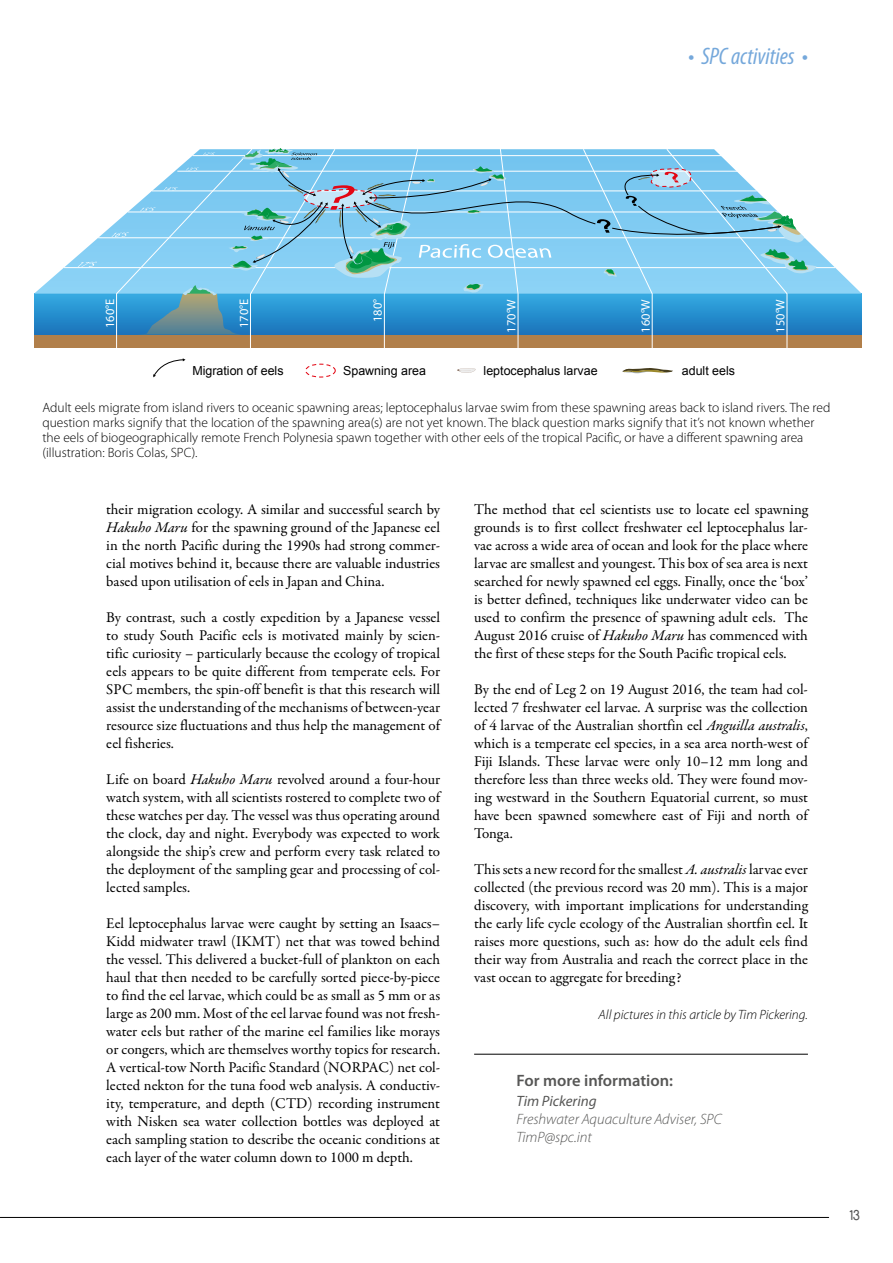
<style>
.page{position:relative;width:893px;height:1263px;background:#fff}
.page>*{position:absolute;margin:0;border:0;box-sizing:border-box;transform-origin:0 0}
.t1{font:italic condensed 24px "Myriad Pro";color:#75a8db}
.t2{font:600 16.5px "Myriad Pro";color:#575756}
.t3{font:15px/18px "Garamond Premr Pro";color:#000;text-align:justify}
.t4{font:italic 300 15px/18px "Myriad Pro";color:#575756}
.t5{font:italic 15px "Myriad Pro";color:#575756}
.t6{font:15px "Duepuntozero";color:#575756}
.t7{font:300 13.5px/15px "Myriad Pro";color:#000}
.t8{font:italic 300 13.5px "Myriad Pro";color:#000}
.t9{font:12.45px "Arial";color:#000}
.t10{font:12.45px "Myriad Pro";color:#fff}
.s1{font-style:italic}
</style>
<div class="page">
<hr style="left:0;top:1217px;width:829px;height:1px;background:#000">
<hr style="left:474px;top:1054px;width:334px;height:1px;background:#000">
<div style="left:34px;top:334px;width:828px;height:14px;background:#b17f4a"></div>
<div style="left:34px;top:294px;width:828px;height:40px;background:linear-gradient(to bottom,#34abe2,#1b75bb)"></div>
<svg style="left:34px;top:227px;width:828px;height:67px"></svg>
<hr style="left:64px;top:267px;width:771px;height:1px;background:#fff">
<hr style="left:98px;top:237px;width:707px;height:1px;background:#fff">
<svg style="left:78px;top:262px;width:19px;height:5px"></svg>
<svg style="left:457px;top:368px;width:19px;height:5px"></svg>
<svg style="left:622px;top:368px;width:51px;height:5px"></svg>
<div style="left:305px;top:364px;width:31px;height:14px;border:1px dashed #e30613;border-radius:50%"></div>
<svg style="left:153px;top:358px;width:32px;height:19px"></svg>
<svg style="left:111px;top:148px;width:707px;height:200px"></svg>
<h1 class="t1" style="left:688px;top:41px;width:121px">• SPC activities •</h1>
<p class="t10" style="left:102px;top:328px;width:31px;rotate:-90deg">160°E</p>
<p class="t10" style="left:236px;top:328px;width:31px;rotate:-90deg">170°E</p>
<p class="t10" style="left:370px;top:322px;width:25px;rotate:-90deg">180°</p>
<p class="t10" style="left:504px;top:333px;width:35px;rotate:-90deg">170°W</p>
<p class="t10" style="left:638px;top:333px;width:35px;rotate:-90deg">160°W</p>
<p class="t10" style="left:773px;top:333px;width:35px;rotate:-90deg">150°W</p>
<p class="t9" style="left:192px;top:363px;width:93px">Migration of eels</p>
<p class="t9" style="left:343px;top:363px;width:84px">Spawning area</p>
<p class="t9" style="left:484px;top:363px;width:116px">leptocephalus larvae</p>
<p class="t9" style="left:682px;top:363px;width:55px">adult eels</p>
<p class="t7" style="left:42px;top:400px;width:789px">Adult eels migrate from island rivers to oceanic spawning areas; leptocephalus larvae swim from these spawning areas back to island rivers. The red question marks signify that the location of the spawning area(s) are not yet known. The black question marks signify that it’s not known whether the eels of biogeographically remote French Polynesia spawn together with other eels of the tropical Pacific, or have a different spawning area (illustration: Boris Colas, SPC).</p>
<p class="t3" style="left:106px;top:501px;width:335px">their migration ecology. A similar and successful search by <span class="s1">Hakuho Maru</span> for the spawning ground of the Japanese eel in the north Pacific during the 1990s had strong commer&shy;cial motives behind it, because there are valuable industries based upon utilisation of eels in Japan and China.</p>
<p class="t3" style="left:106px;top:609px;width:335px">By contrast, such a costly expedition by a Japanese vessel to study South Pacific eels is motivated mainly by scien&shy;tific curiosity – particularly because the ecology of tropical eels appears to be quite different from temperate eels. For SPC members, the spin-off benefit is that this research will assist the understanding of the mechanisms of between-year resource size fluctuations and thus help the management of eel fisheries.</p>
<p class="t3" style="left:106px;top:771px;width:335px">Life on board <span class="s1">Hakuho Maru</span> revolved around a four-hour watch system, with all scientists rostered to complete two of these watches per day. The vessel was thus operating around the clock, day and night. Everybody was expected to work alongside the ship’s crew and perform every task related to the deployment of the sampling gear and processing of col&shy;lected samples.</p>
<p class="t3" style="left:106px;top:915px;width:335px">Eel leptocephalus larvae were caught by setting an Isaacs– Kidd midwater trawl (IKMT) net that was towed behind the vessel. This delivered a bucket-full of plankton on each haul that then needed to be carefully sorted piece-by-piece to find the eel larvae, which could be as small as 5 mm or as large as 200 mm. Most of the eel larvae found was not fresh&shy;water eels but rather of the marine eel families like morays or congers, which are themselves worthy topics for research.<br>A vertical-tow North Pacific Standard (NORPAC) net col&shy;lected nekton for the tuna food web analysis. A conductiv&shy;ity, temperature, and depth (CTD) recording instrument with Nisken sea water collection bottles was deployed at each sampling station to describe the oceanic conditions at each layer of the water column down to 1000 m depth.</p>
<p class="t3" style="left:474px;top:501px;width:335px">The method that eel scientists use to locate eel spawning grounds is to first collect freshwater eel leptocephalus lar&shy;vae across a wide area of ocean and look for the place where larvae are smallest and youngest. This box of sea area is next searched for newly spawned eel eggs. Finally, once the ‘box’ is better defined, techniques like underwater video can be used to confirm the presence of spawning adult eels. The August 2016 cruise of <span class="s1">Hakuho Maru</span> has commenced with the first of these steps for the South Pacific tropical eels.</p>
<p class="t3" style="left:474px;top:681px;width:335px">By the end of Leg 2 on 19 August 2016, the team had col&shy;lected 7 freshwater eel larvae. A surprise was the collection of 4 larvae of the Australian shortfin eel <span class="s1">Anguilla australis</span>, which is a temperate eel species, in a sea area north-west of Fiji Islands. These larvae were only 10–12 mm long and therefore less than three weeks old. They were found mov&shy;ing westward in the Southern Equatorial current, so must have been spawned somewhere east of Fiji and north of Tonga.</p>
<p class="t3" style="left:474px;top:861px;width:335px">This sets a new record for the smallest <span class="s1">A. australis</span> larvae ever collected (the previous record was 20 mm). This is a major discovery, with important implications for understanding the early life cycle ecology of the Australian shortfin eel. It raises more questions, such as: how do the adult eels find their way from Australia and reach the correct place in the vast ocean to aggregate for breeding?</p>
<p class="t8" style="left:599px;top:1007px;width:211px">All pictures in this article by Tim Pickering.</p>
<p class="t2" style="left:517px;top:1070px;width:158px">For more information:</p>
<p class="t5" style="left:517px;top:1092px;width:82px">Tim Pickering</p>
<p class="t4" style="left:517px;top:1110px;width:207px">Freshwater Aquaculture Adviser, SPC<br>TimP@spc.int</p>
<p class="t6" style="left:850px;top:1207px;width:11px">13</p>
</div>
